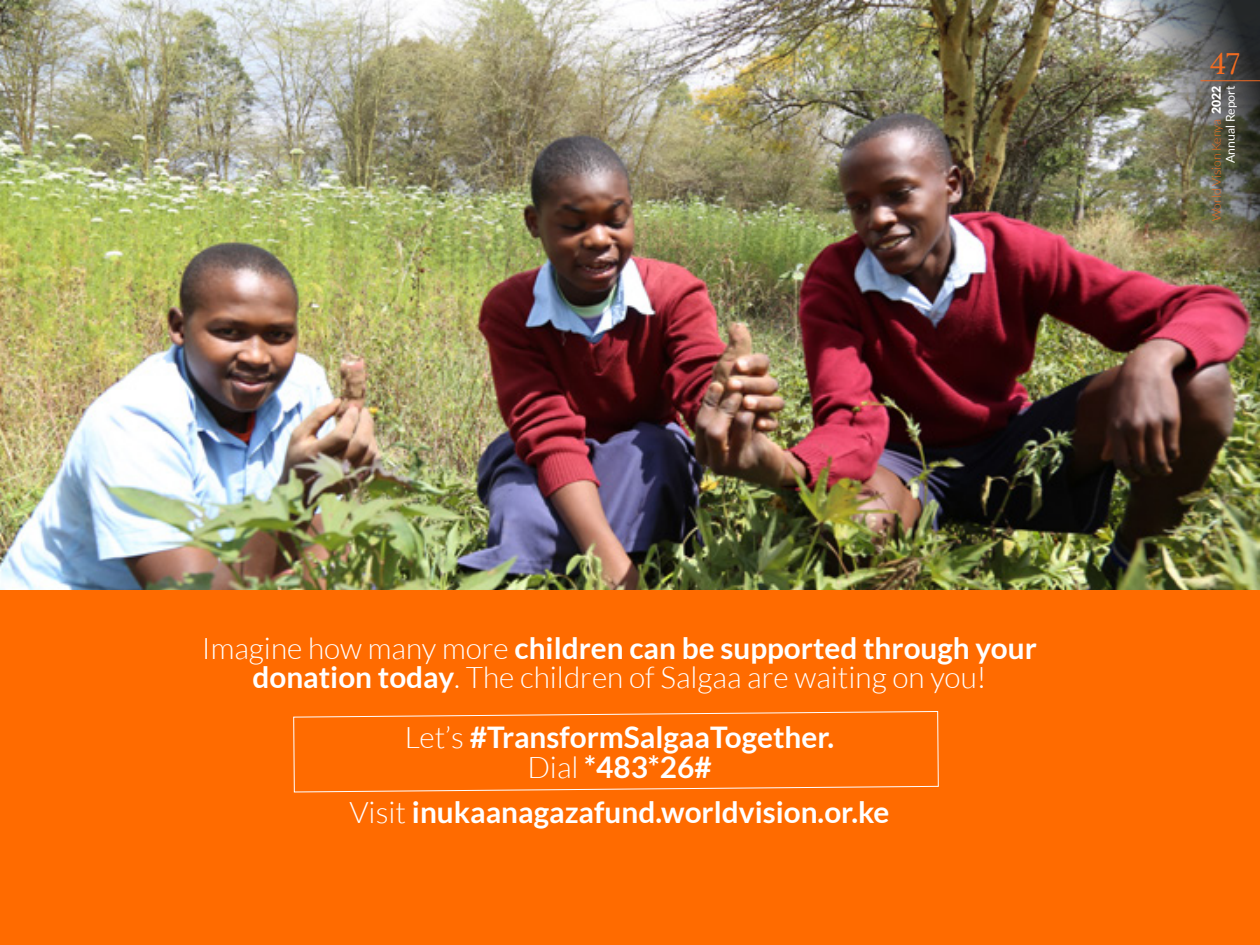
<style>
.page{position:relative;width:1260px;height:945px;background:#fff}
.page>*{position:absolute;margin:0;border:0;box-sizing:border-box;transform-origin:0 0}
.t1{font:300 29.75px/29.8px "Lato";color:#fff;text-align:center}
.t2{font:700 29.75px/29.8px "Lato";color:#fff;text-align:center}
.t3{font:29.75px "Lora";color:#f36c21}
.t4{font:300 12.25px/14px "Lato";color:#f36c21;text-align:right}
.s1{font-weight:700}
.s2{font-weight:300}
.s3{font-weight:900;color:#fff}
.s4{font-weight:400;color:#fff}
</style>
<div class="page">
<img style="left:0;top:0;width:569px;height:612px">
<img style="left:569px;top:0;width:691px;height:590px">
<div style="left:1px;top:590px;width:1259px;height:355px;background:#ff6b00"></div>
<svg style="left:293px;top:711px;width:646px;height:81px"></svg>
<hr style="left:1200px;top:80px;width:60px;height:1px;background:#eb6924">
<p class="t1" style="left:202px;top:633px;width:836px">Imagine how many more <span class="s1">children can be supported through your donation today</span>. The children of Salgaa are waiting on you!</p>
<p class="t2" style="left:405px;top:722px;width:431px"><span class="s2">Let’s</span> #TransformSalgaaTogether.<br><span class="s2">Dial</span> *483*26#</p>
<p class="t2" style="left:349px;top:797px;width:541px"><span class="s2">Visit</span> inukaanagazafund.worldvision.or.ke</p>
<p class="t3" style="left:1210px;top:41px;width:31px">47</p>
<p class="t4" style="left:1210px;top:221px;width:137px;rotate:-90deg">World Vision Kenya <span class="s3">2022<br></span><span class="s4">Annual Report</span></p>
</div>
